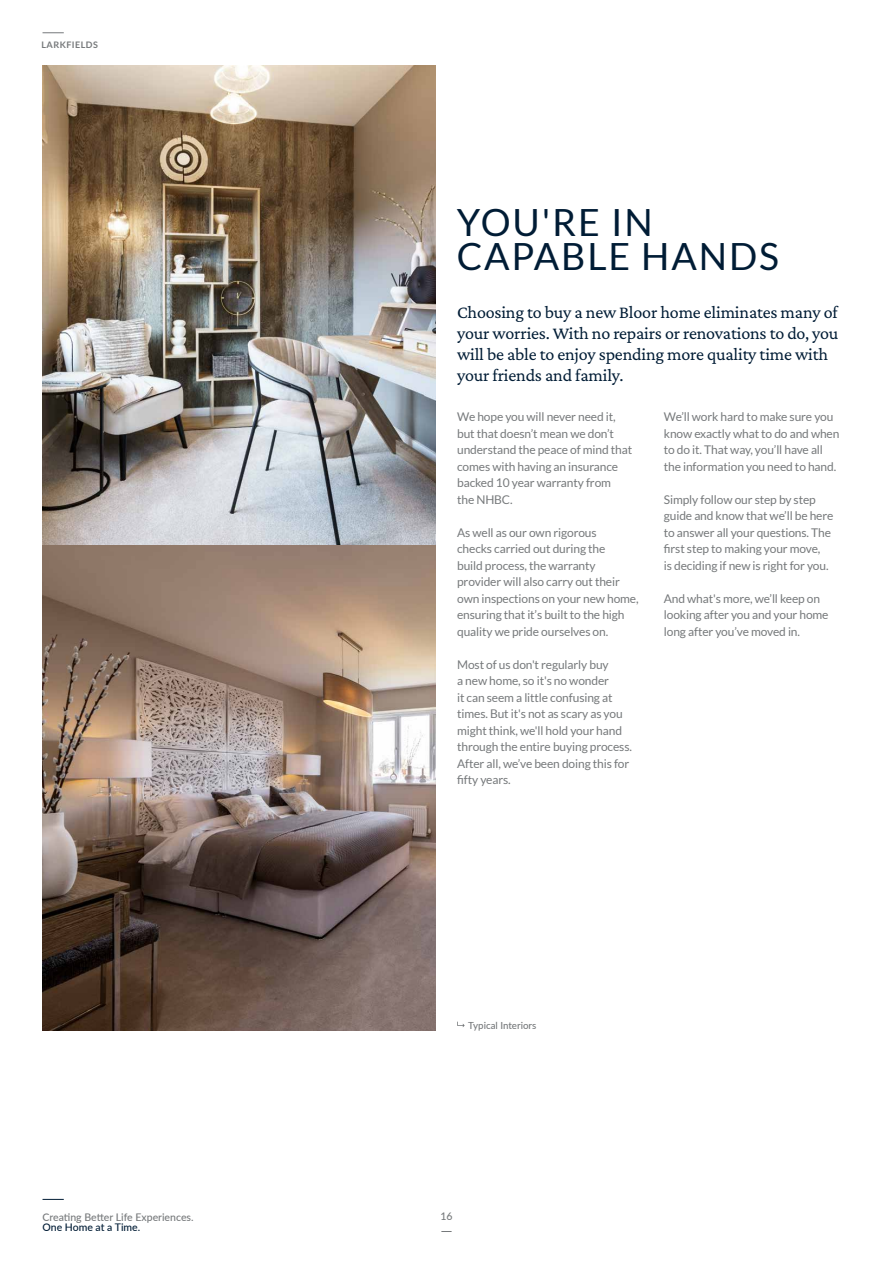
<style>
.page{position:relative;width:893px;height:1263px;background:#fff}
.page>*{position:absolute;margin:0;border:0;box-sizing:border-box;transform-origin:0 0}
.t1{font:37.5px/34.5px "Lato";letter-spacing:.05em;color:#001c35}
.t2{font:18px/21px "Crimson Pro";letter-spacing:-.01em;color:#001c35}
.t3{font:12px/16.5px "Lato";letter-spacing:-.01em;color:#76797b}
.t4{font:500 10.5px "Lato";color:#76797b}
.t5{font:500 10.5px "Lato";color:#001c35}
.t6{font:500 9.75px "Lato";color:#76797b}
.t7{font:700 9px "Lato";letter-spacing:.05em;color:#76797b}
</style>
<div class="page">
<svg style="left:43px;top:33px;width:21px;height:1px"></svg>
<svg style="left:457px;top:1022px;width:8px;height:5px"></svg>
<svg style="left:43px;top:1199px;width:21px;height:1px"></svg>
<img style="left:43px;top:65px;width:393px;height:965px">
<p class="t7" style="left:41px;top:40px;width:58px">LARKFIELDS</p>
<p class="t4" style="left:43px;top:1209px;width:153px">Creating Better Life Experiences.</p>
<p class="t5" style="left:43px;top:1220px;width:99px">One Home at a Time.</p>
<h1 class="t1" style="left:457px;top:204px;width:324px">YOU'RE IN<br>CAPABLE HANDS</h1>
<h2 class="t2" style="left:457px;top:301px;width:383px">Choosing to buy a new Bloor home eliminates many of your worries. With no repairs or renovations to do, you will be able to enjoy spending more quality time with your friends and family.</h2>
<p class="t3" style="left:457px;top:408px;width:177px">We hope you will never need it, but that doesn’t mean we don’t understand the peace of mind that comes with having an insurance backed 10 year warranty from<br>the NHBC.</p>
<p class="t3" style="left:457px;top:524px;width:183px">As well as our own rigorous<br>checks carried out during the<br>build process, the warranty provider will also carry out their own inspections on your new home, ensuring that it’s built to the high quality we pride ourselves on.</p>
<p class="t3" style="left:457px;top:656px;width:176px">Most of us don't regularly buy<br>a new home, so it's no wonder<br>it can seem a little confusing at times. But it's not as scary as you might think, we'll hold your hand through the entire buying process.<br>After all, we’ve been doing this for fifty years.</p>
<p class="t3" style="left:664px;top:408px;width:177px">We’ll work hard to make sure you know exactly what to do and when to do it. That way, you’ll have all the information you need to hand.</p>
<p class="t3" style="left:664px;top:491px;width:171px">Simply follow our step by step guide and know that we’ll be here to answer all your questions. The first step to making your move,<br>is deciding if new is right for you.</p>
<p class="t3" style="left:664px;top:590px;width:166px">And what's more, we’ll keep on looking after you and your home long after you’ve moved in.</p>
<p class="t6" style="left:468px;top:1018px;width:70px">Typical Interiors</p>
<p class="t4" style="left:440px;top:1209px;width:14px">16</p>
</div>
